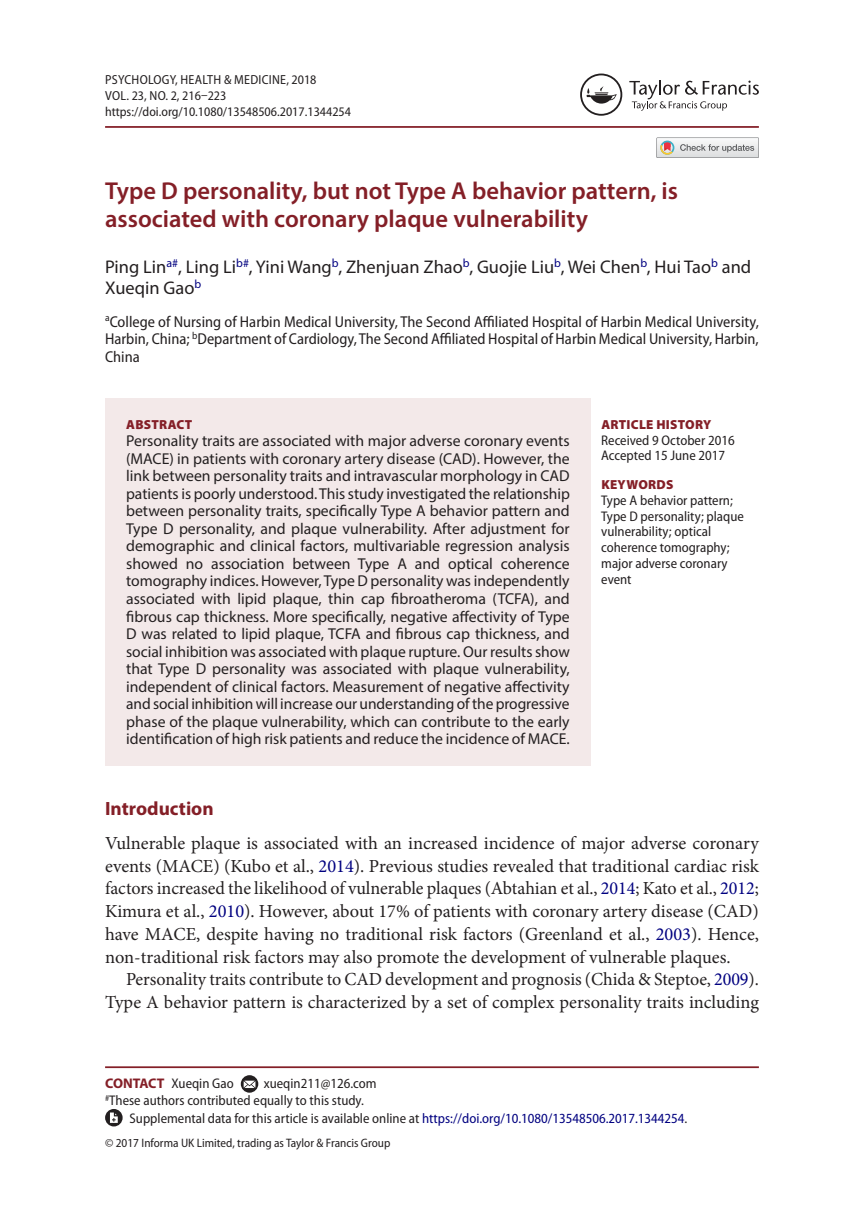
<style>
.page{position:relative;width:864px;height:1231px;background:#fff}
.page>*{position:absolute;margin:0;border:0;box-sizing:border-box;transform-origin:0 0}
.t1{font:600 24.5px/28px "Myriad Pro";color:#841f27}
.t2{font:700 19.25px "Myriad Pro";color:#841f27}
.t3{font:18.38px/22.8px "Minion Pro";letter-spacing:-.005em;color:#231f20;text-align:justify}
.t4{font:18.38px/21px "Myriad Pro";color:#231f20}
.t5{font:15.75px/17.5px "Myriad Pro";color:#231f20;text-align:justify}
.t6{font:semi-condensed 15.75px/17.5px "Myriad Pro";color:#231f20;text-align:justify}
.t7{font:semi-condensed 14px/15.8px "Myriad Pro";color:#231f20}
.t8{font:semi-condensed 13.12px/15.8px "Myriad Pro";color:#231f20}
.t9{font:900 13.12px "Myriad Pro";letter-spacing:.02em;color:#841f27}
.t10{font:semi-condensed 12.25px "Myriad Pro";color:#231f20}
.s1{color:#000080}
.s2{font-weight:700;font-stretch:normal;color:#841f27}
</style>
<div class="page">
<hr style="left:105px;top:126px;width:653px;height:2px;background:#841f27">
<div style="left:105px;top:398px;width:485px;height:367px;background:#f3e9e9"></div>
<hr style="left:105px;top:1066px;width:653px;height:1px;background:#841f27">
<svg style="left:241px;top:1075px;width:17px;height:17px"></svg>
<svg style="left:243px;top:1080px;width:12px;height:7px"></svg>
<svg style="left:105px;top:1108px;width:17px;height:18px"></svg>
<svg style="left:110px;top:1112px;width:8px;height:10px"></svg>
<svg style="left:629px;top:80px;width:129px;height:31px"></svg>
<svg style="left:580px;top:74px;width:42px;height:42px"></svg>
<svg style="left:656px;top:137px;width:102px;height:21px"></svg>
<p class="t8" style="left:105px;top:72px;width:247px">Psychology, Health &amp; Medicine, 2018<br>VOL. 23, NO. 2, 216–223 https://doi.org/10.1080/13548506.2017.1344254</p>
<h1 class="t1" style="left:105px;top:177px;width:574px">Type D personality, but not Type A behavior pattern, is associated with coronary plaque vulnerability</h1>
<p class="t4" style="left:105px;top:256px;width:647px">Ping Lin<sup>a#</sup>, Ling Li<sup>b#</sup>, Yini Wang<sup>b</sup>, Zhenjuan Zhao<sup>b</sup>, Guojie Liu<sup>b</sup>, Wei Chen<sup>b</sup>, Hui Tao<sup>b</sup> and<br>Xueqin Gao<sup>b</sup></p>
<p class="t6" style="left:105px;top:313px;width:655px"><sup>a</sup>College of Nursing of Harbin Medical University, The Second Affiliated Hospital of Harbin Medical University, Harbin, China; <sup>b</sup>Department of Cardiology, The Second Affiliated Hospital of Harbin Medical University, Harbin, China</p>
<p class="t9" style="left:126px;top:417px;width:68px">ABSTRACT</p>
<p class="t5" style="left:126px;top:432px;width:445px">Personality traits are associated with major adverse coronary events (MACE) in patients with coronary artery disease (CAD). However, the link between personality traits and intravascular morphology in CAD patients is poorly understood. This study investigated the relationship between personality traits, specifically Type A behavior pattern and Type D personality, and plaque vulnerability. After adjustment for demographic and clinical factors, multivariable regression analysis showed no association between Type A and optical coherence tomography indices. However, Type D personality was independently associated with lipid plaque, thin cap fibroatheroma (TCFA), and fibrous cap thickness. More specifically, negative affectivity of Type D was related to lipid plaque, TCFA and fibrous cap thickness, and social inhibition was associated with plaque rupture. Our results show that Type D personality was associated with plaque vulnerability, independent of clinical factors. Measurement of negative affectivity and social inhibition will increase our understanding of the progressive phase of the plaque vulnerability, which can contribute to the early identification of high risk patients and reduce the incidence of MACE.</p>
<p class="t9" style="left:601px;top:417px;width:111px">ARTICLE HISTORY</p>
<p class="t7" style="left:601px;top:432px;width:135px">Received 9 October 2016<br>Accepted 15 June 2017</p>
<p class="t9" style="left:601px;top:477px;width:74px">KEYWORDS</p>
<p class="t7" style="left:601px;top:492px;width:144px">Type A behavior pattern;<br>Type D personality; plaque vulnerability; optical coherence tomography; major adverse coronary event</p>
<p class="t2" style="left:105px;top:795px;width:110px">Introduction</p>
<p class="t3" style="left:105px;top:831px;width:655px">Vulnerable plaque is associated with an increased incidence of major adverse coronary events (MACE) (Kubo et al., <span class="s1">2014</span>). Previous studies revealed that traditional cardiac risk factors increased the likelihood of vulnerable plaques (Abtahian et al., <span class="s1">2014</span>; Kato et al., <span class="s1">2012</span>; Kimura et al., <span class="s1">2010</span>). However, about 17% of patients with coronary artery disease (CAD) have MACE, despite having no traditional risk factors (Greenland et al., <span class="s1">2003</span>). Hence, non-traditional risk factors may also promote the development of vulnerable plaques.</p>
<p class="t3" style="left:105px;top:968px;width:655px;text-align:right">Personality traits contribute to CAD development and prognosis (Chida &amp; Steptoe, <span class="s1">2009</span>).<br>Type A behavior pattern is characterized by a set of complex personality traits including</p>
<p class="t7" style="left:105px;top:1075px;width:130px"><span class="s2">CONTACT</span> Xueqin Gao</p>
<p class="t7" style="left:264px;top:1075px;width:114px">xueqin211@126.com</p>
<p class="t7" style="left:105px;top:1093px;width:260px"><sup>#</sup>These authors contributed equally to this study.</p>
<p class="t7" style="left:122px;top:1110px;width:566px">Supplemental data for this article is available online at <span class="s1">https://doi.org/10.1080/13548506.2017.1344254</span>.</p>
<p class="t10" style="left:105px;top:1136px;width:286px">© 2017 Informa UK Limited, trading as Taylor &amp; Francis Group</p>
</div>
